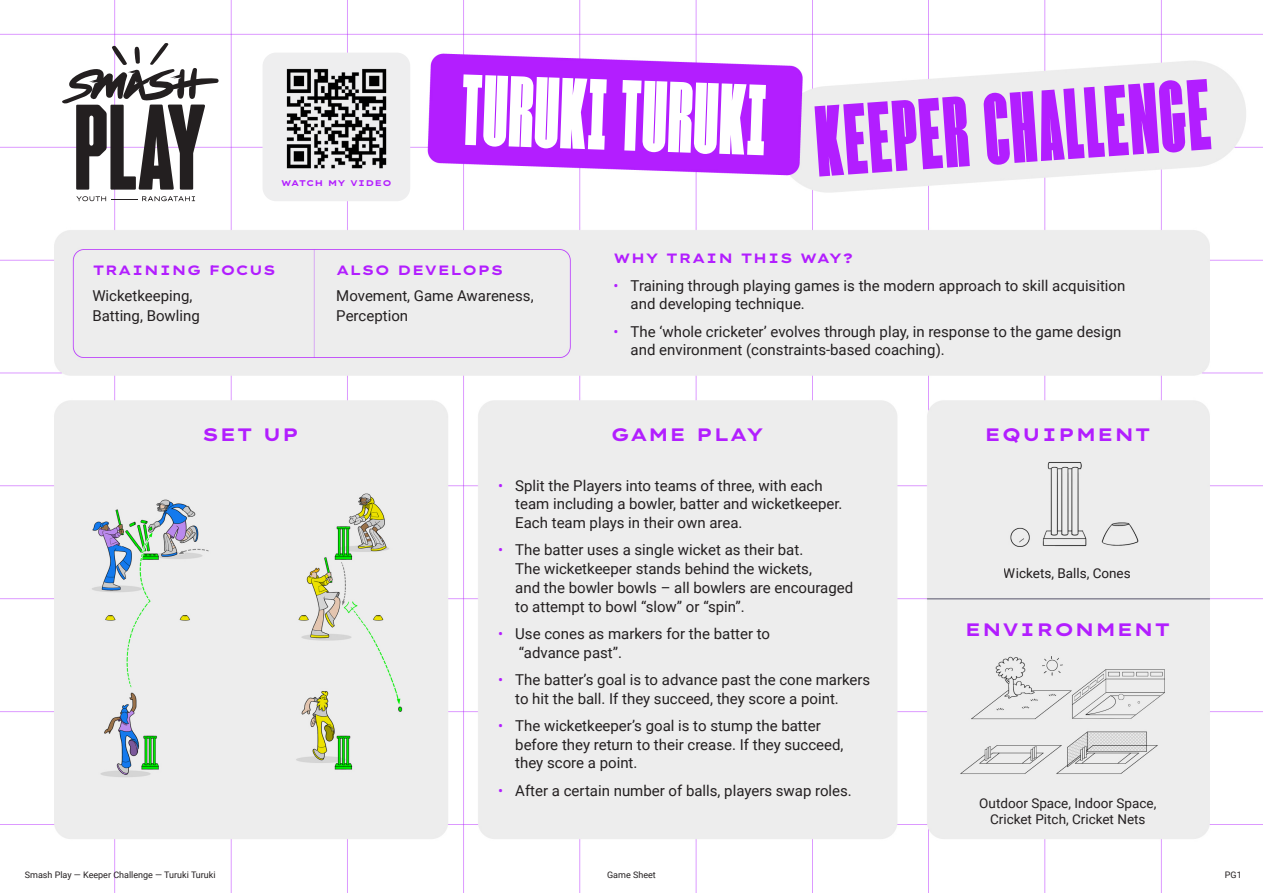
<style>
.page{position:relative;width:1263px;height:893px;background:#fff}
.page>*{position:absolute;margin:0;border:0;box-sizing:border-box;transform-origin:0 0}
.t1{font:100.5px "Arto Variable 1";color:#b21eff}
.t2{font:100.5px "Arto Variable 1";color:#fff}
.t3{font:18px "Lexend Zetta";color:#b21eff}
.t4{font:15px/18.8px "Roboto";color:#231f20}
.t5{font:13.5px/16.2px "Roboto";color:#231f20;text-align:center}
.t6{font:13.5px "Lexend Zetta";color:#b21eff}
.t7{font:9px "Roboto";color:#231f20}
.t8{font:8.25px "Lexend Zetta";color:#b21eff}
.s1{color:#b21eff}
</style>
<div class="page">
<img style="left:0;top:0;width:1263px;height:893px">
<div style="left:263px;top:53px;width:147px;height:148px;background:#eeeeef;border-radius:14px"></div>
<svg style="left:76px;top:196px;width:119px;height:5px"></svg>
<svg style="left:61px;top:42px;width:158px;height:148px"></svg>
<img style="left:286px;top:68px;width:101px;height:101px">
<p class="t8" style="left:281px;top:177px;width:112px">WATCH MY VIDEO</p>
<p class="t2" style="left:463px;top:58px;width:306px;rotate:2deg">TURUKI TURUKI</p>
<p class="t1" style="left:812px;top:90px;width:396px;rotate:-4deg">KEEPER CHALLENGE</p>
<p class="t6" style="left:92px;top:259px;width:185px">TRAINING FOCUS</p>
<p class="t6" style="left:336px;top:259px;width:169px">ALSO DEVELOPS</p>
<p class="t6" style="left:614px;top:247px;width:242px">WHY TRAIN THIS WAY?</p>
<p class="t4" style="left:92px;top:285px;width:109px;line-height:19.5px">Wicketkeeping,<br>Batting, Bowling</p>
<p class="t4" style="left:631px;top:275px;width:496px;text-indent:-17px"><span class="s1">•</span> Training through playing games is the modern approach to skill acquisition and developing technique.</p>
<p class="t4" style="left:631px;top:321px;width:492px;text-indent:-17px"><span class="s1">•</span> The ‘whole cricketer’ evolves through play, in response to the game design and environment (constraints-based coaching).</p>
<p class="t4" style="left:336px;top:285px;width:199px;line-height:19.5px">Movement, Game Awareness,<br>Perception</p>
<p class="t3" style="left:202px;top:420px;width:99px">SET UP</p>
<p class="t3" style="left:610px;top:420px;width:155px">GAME PLAY</p>
<p class="t4" style="left:515px;top:475px;width:329px;text-indent:-17px"><span class="s1">•</span> Split the Players into teams of three, with each team including a bowler, batter and wicketkeeper.<br>Each team plays in their own area.</p>
<p class="t4" style="left:515px;top:540px;width:339px;text-indent:-17px"><span class="s1">•</span> The batter uses a single wicket as their bat.<br>The wicketkeeper stands behind the wickets,<br>and the bowler bowls – all bowlers are encouraged to attempt to bowl “slow” or “spin”.</p>
<p class="t4" style="left:519px;top:624px;width:253px;text-indent:-21px"><span class="s1">•</span> Use cones as markers for the batter to “advance past”.</p>
<p class="t4" style="left:515px;top:670px;width:357px;text-indent:-17px"><span class="s1">•</span> The batter’s goal is to advance past the cone markers to hit the ball. If they succeed, they score a point.</p>
<p class="t4" style="left:515px;top:716px;width:330px;text-indent:-17px"><span class="s1">•</span> The wicketkeeper’s goal is to stump the batter before they return to their crease. If they succeed, they score a point.</p>
<p class="t4" style="left:498px;top:780px;width:355px"><span class="s1">•</span> After a certain number of balls, players swap roles.</p>
<p class="t3" style="left:984px;top:420px;width:168px">EQUIPMENT</p>
<p class="t5" style="left:1004px;top:564px;width:128px">Wickets, Balls, Cones</p>
<p class="t3" style="left:964px;top:615px;width:208px">ENVIRONMENT</p>
<p class="t5" style="left:979px;top:795px;width:179px">Outdoor Space, Indoor Space,<br>Cricket Pitch, Cricket Nets</p>
<p class="t7" style="left:25px;top:869px;width:192px">Smash Play — Keeper Challenge — Turuki Turuki</p>
<p class="t7" style="left:607px;top:869px;width:50px">Game Sheet</p>
<p class="t7" style="left:1225px;top:869px;width:18px">PG1</p>
</div>
